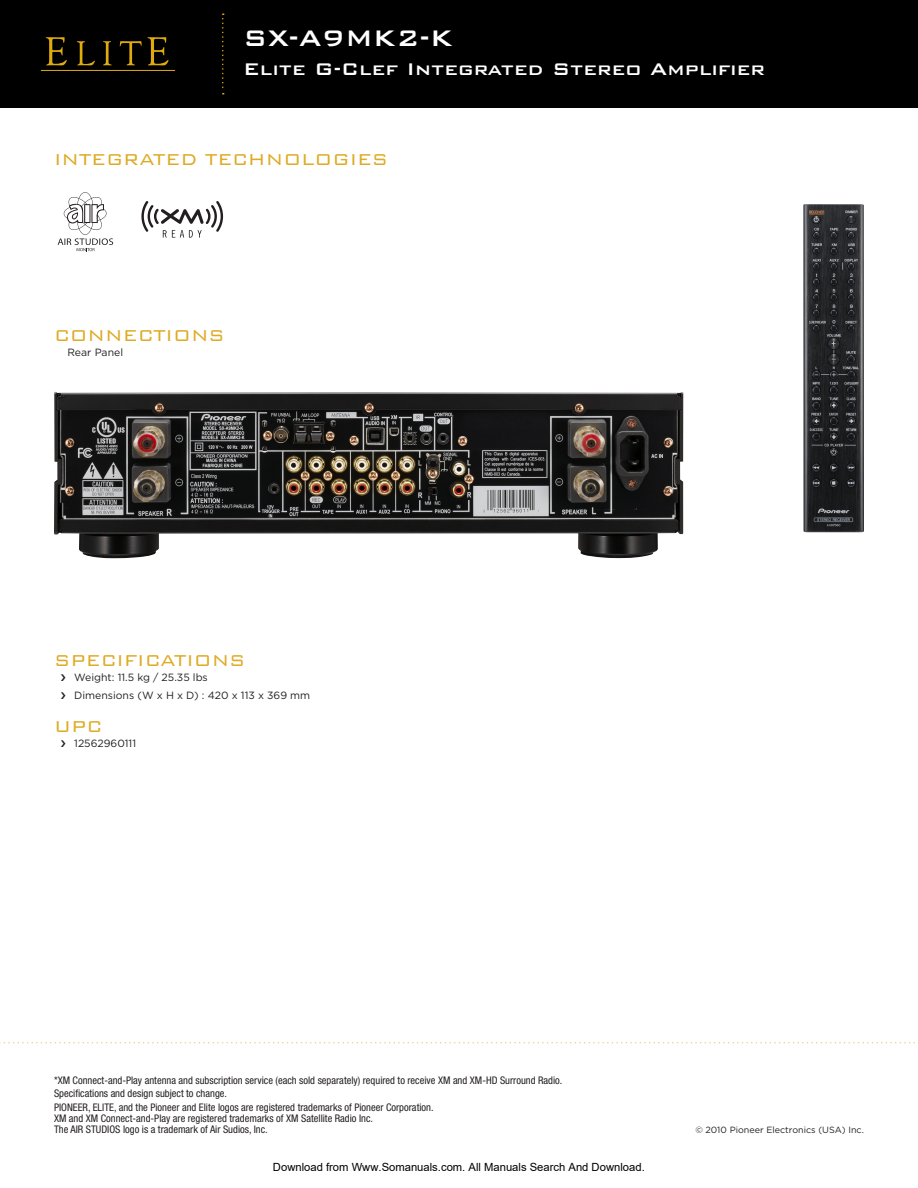
<style>
.page{position:relative;width:918px;height:1188px;background:#fff}
.page>*{position:absolute;margin:0;border:0;box-sizing:border-box;transform-origin:0 0}
.t1{font:500 30px "Bank Gothic BT";color:#fff}
.t2{font:500 22.5px "Bank Gothic BT";color:#fff}
.Elite_Subhead{font:300 21px "Bank Gothic BT";color:#deab25}
.t3{font:11.25px "Arial";color:#000}
.Legal{font:condensed 10.5px/11.2px "Helvetica Neue";color:#231f20}
.Main_Text{font:10.5px "Gotham";color:#231f20}
.Main_Text-2{font:9px "Gotham";color:#231f20}
</style>
<div class="page">
<svg style="left:0;top:1042px;width:915px;height:1px"></svg>
<div style="left:0;top:0;width:918px;height:108px;background:#000"></div>
<svg style="left:222px;top:14px;width:2px;height:80px"></svg>
<svg style="left:46px;top:37px;width:21px;height:28px"></svg>
<svg style="left:77px;top:41px;width:18px;height:24px"></svg>
<svg style="left:103px;top:41px;width:9px;height:24px"></svg>
<svg style="left:120px;top:41px;width:22px;height:24px"></svg>
<svg style="left:148px;top:37px;width:20px;height:28px"></svg>
<hr style="left:41px;top:70px;width:134px;height:1px;background:#e0ab0d">
<img style="left:54px;top:392px;width:629px;height:166px">
<svg style="left:141px;top:201px;width:82px;height:37px"></svg>
<svg style="left:58px;top:192px;width:55px;height:59px"></svg>
<img style="left:803px;top:204px;width:61px;height:328px">
<p class="t1" style="left:243px;top:22px;width:212px">SX-A9MK2-K</p>
<p class="t2" style="left:243px;top:57px;width:524px">Elite G-Clef Integrated Stereo Amplifier</p>
<p class="Elite_Subhead" style="left:54px;top:148px;width:336px">INTEGRATED TECHNOLOGIES</p>
<p class="Elite_Subhead" style="left:54px;top:324px;width:173px">CONNECTIONS</p>
<p class="Main_Text" style="left:68px;top:346px;width:57px">Rear Panel</p>
<p class="Elite_Subhead" style="left:54px;top:650px;width:193px">SPECIFICATIONS</p>
<p class="Main_Text" style="left:74px;top:672px;width:135px">Weight: 11.5 kg / 25.35 lbs</p>
<p class="Main_Text" style="left:74px;top:689px;width:237px">Dimensions (W x H x D) : 420 x 113 x 369 mm</p>
<p class="Elite_Subhead" style="left:54px;top:715px;width:50px">UPC</p>
<p class="Main_Text" style="left:74px;top:738px;width:63px">12562960111</p>
<p class="Legal" style="left:54px;top:1075px;width:510px">*XM Connect-and-Play antenna and subscription service (each sold separately) required to receive XM and XM-HD Surround Radio.</p>
<p class="Legal" style="left:54px;top:1088px;width:175px">Specifications and design subject to change.</p>
<p class="Legal" style="left:54px;top:1101px;width:381px">PIONEER, ELITE, and the Pioneer and Elite logos are registered trademarks of Pioneer Corporation.<br>XM and XM Connect-and-Play are registered trademarks of XM Satellite Radio Inc.<br>The AIR STUDIOS logo is a trademark of Air Sudios, Inc.</p>
<p class="t3" style="left:273px;top:1160px;width:373px">Download from Www.Somanuals.com. All Manuals Search And Download.</p>
<p class="Main_Text-2" style="left:695px;top:1124px;width:170px">© 2010 Pioneer Electronics (USA) Inc.</p>
</div>
